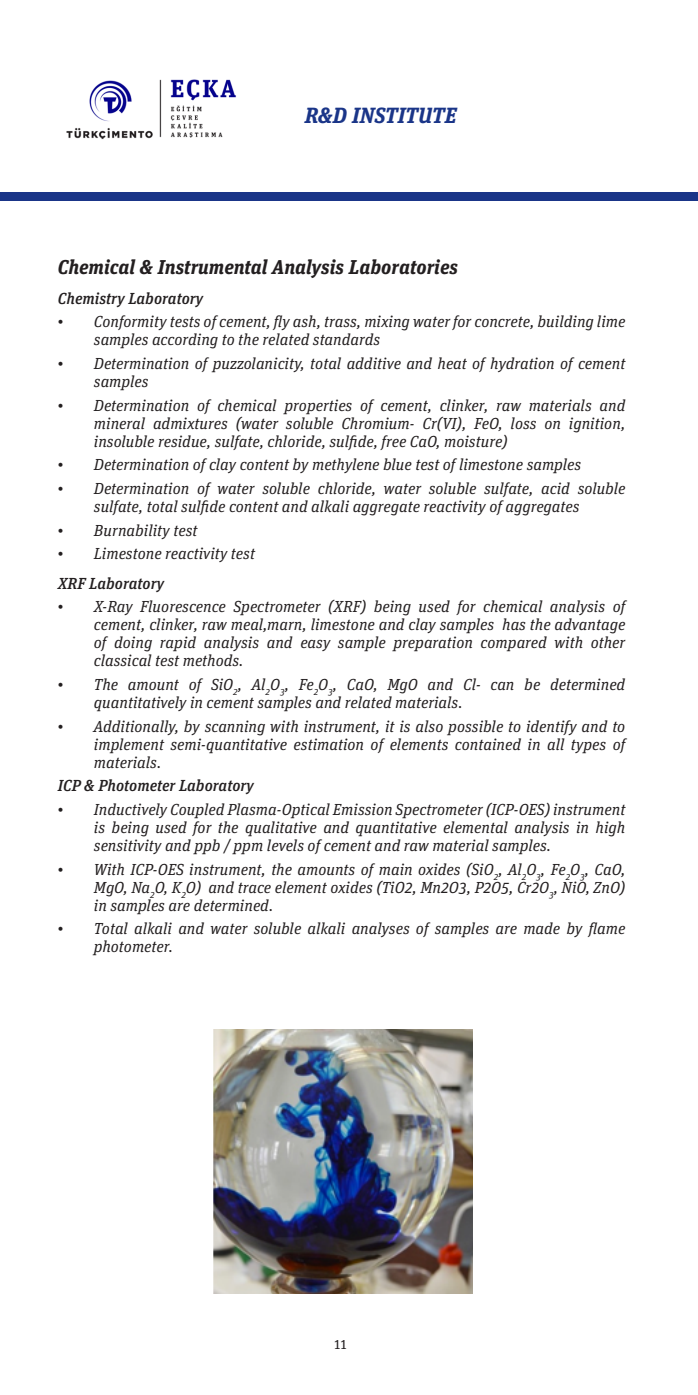
<style>
.page{position:relative;width:698px;height:1395px;background:#fff}
.page>*{position:absolute;margin:0;border:0;box-sizing:border-box;transform-origin:0 0}
.t1{font:italic 700 22px "Unit Slab Pro";color:#1a3588}
.t2{font:italic 700 20px "Unit Slab Pro";color:#231f20}
.t3{font:italic 16px/18px "Unit Slab Pro";color:#231f20}
.t4{font:italic 500 16px "Unit Slab Pro";color:#231f20}
.t5{font:14px "Unit Slab Pro";color:#231f20}
.s1{font-family:"Times New Roman";font-style:normal}
</style>
<div class="page">
<div style="left:0;top:192px;width:697px;height:9px;background:#1a3588"></div>
<img style="left:213px;top:1029px;width:259px;height:265px">
<img style="left:66px;top:79px;width:170px;height:61px">
<p class="t1" style="left:304px;top:99px;width:153px">R&amp;D INSTITUTE</p>
<p class="t2" style="left:58px;top:253px;width:401px">Chemical &amp; Instrumental Analysis Laboratories</p>
<p class="t4" style="left:58px;top:287px;width:147px">Chemistry Laboratory</p>
<p class="t3" style="left:94px;top:312px;width:532px;text-indent:-36px"><span class="s1">•</span> Conformity tests of cement, fly ash, trass, mixing water for concrete, building lime samples according to the related standards</p>
<p class="t3" style="left:94px;top:354px;width:532px;text-indent:-36px"><span class="s1">•</span> Determination of puzzolanicity, total additive and heat of hydration of cement samples</p>
<p class="t3" style="left:94px;top:395px;width:532px;text-align:justify;text-indent:-36px"><span class="s1">•</span> Determination of chemical properties of cement, clinker, raw materials and mineral admixtures (water soluble Chromium- Cr(VI), FeO, loss on ignition, insoluble residue, sulfate, chloride, sulfide, free CaO, moisture)</p>
<p class="t3" style="left:58px;top:455px;width:524px"><span class="s1">•</span> Determination of clay content by methylene blue test of limestone samples</p>
<p class="t3" style="left:94px;top:479px;width:532px;text-indent:-36px"><span class="s1">•</span> Determination of water soluble chloride, water soluble sulfate, acid soluble sulfate, total sulfide content and alkali aggregate reactivity of aggregates</p>
<p class="t3" style="left:58px;top:520px;width:141px"><span class="s1">•</span> Burnability test</p>
<p class="t3" style="left:58px;top:544px;width:198px"><span class="s1">•</span> Limestone reactivity test</p>
<p class="t4" style="left:58px;top:572px;width:108px">XRF Laboratory</p>
<p class="t3" style="left:94px;top:597px;width:532px;text-align:justify;text-indent:-36px"><span class="s1">•</span> X-Ray Fluorescence Spectrometer (XRF) being used for chemical analysis of cement, clinker, raw meal,marn, limestone and clay samples has the advantage of doing rapid analysis and easy sample preparation compared with other classical test methods.</p>
<p class="t3" style="left:94px;top:675px;width:532px;text-indent:-36px"><span class="s1">•</span> The amount of SiO<sub>2</sub>, Al<sub>2</sub>O<sub>3</sub>, Fe<sub>2</sub>O<sub>3</sub>, CaO, MgO and Cl- can be determined quantitatively in cement samples and related materials.</p>
<p class="t3" style="left:94px;top:716px;width:532px;text-align:justify;text-indent:-36px"><span class="s1">•</span> Additionally, by scanning with instrument, it is also possible to identify and to implement semi-quantitative estimation of elements contained in all types of materials.</p>
<p class="t4" style="left:58px;top:774px;width:197px">ICP &amp; Photometer Laboratory</p>
<p class="t3" style="left:94px;top:800px;width:532px;text-align:justify;text-indent:-36px"><span class="s1">•</span> Inductively Coupled Plasma-Optical Emission Spectrometer (ICP-OES) instrument is being used for the qualitative and quantitative elemental analysis in high sensitivity and ppb / ppm levels of cement and raw material samples.</p>
<p class="t3" style="left:94px;top:859px;width:532px;text-align:justify;text-indent:-36px"><span class="s1">•</span> With ICP-OES instrument, the amounts of main oxides (SiO<sub>2</sub>, Al<sub>2</sub>O<sub>3</sub>, Fe<sub>2</sub>O<sub>3</sub>, CaO, MgO, Na<sub>2</sub>O, K<sub>2</sub>O) and trace element oxides (TiO2, Mn2O3, P2O5, Cr2O<sub>3</sub>, NiO, ZnO) in samples are determined.</p>
<p class="t3" style="left:94px;top:919px;width:532px;text-indent:-36px"><span class="s1">•</span> Total alkali and water soluble alkali analyses of samples are made by flame photometer.</p>
<p class="t5" style="left:334px;top:1335px;width:14px">11</p>
</div>
